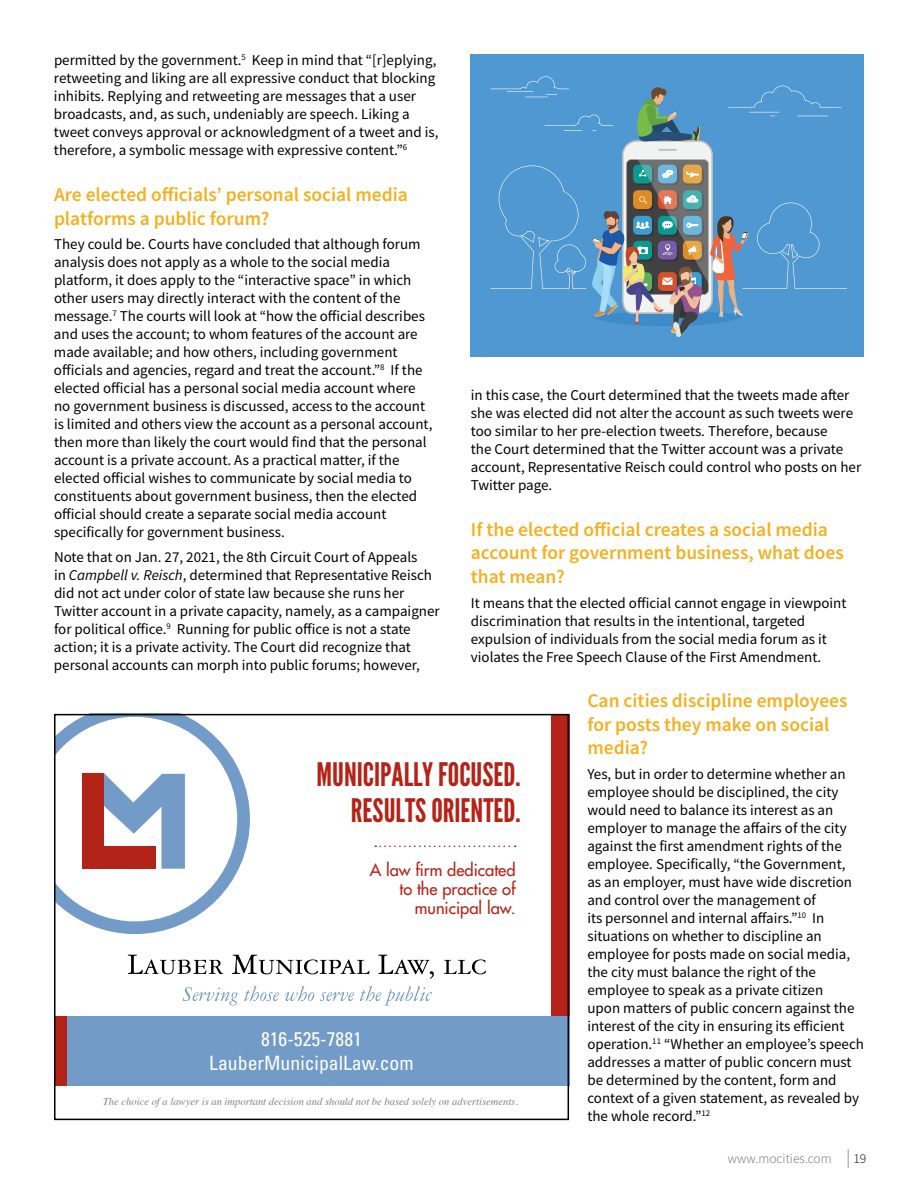
<style>
.page{position:relative;width:918px;height:1188px;background:#fff}
.page>*{position:absolute;margin:0;border:0;box-sizing:border-box;transform-origin:0 0}
.t1{font:32.4px/36.5px "League Gothic";color:#b32317;text-align:right}
.t2{font:condensed 19.8px/24.2px "Univers";color:#fff;text-align:center}
.t3{font:600 19.5px/23.4px "Source Sans Pro";color:#f3b120}
.t4{font:16.5px/19px "Futura";color:#b32317;text-align:right}
.t5{font:15px/18px "Source Sans Pro";color:#000}
.t6{font:300 13.5px "Source Sans Pro";color:#6d6e71}
.t7{font:300 13.5px "Source Sans Pro";color:#000}
.t8{font:italic 10.5px "Times";color:#808285}
.s1{font-style:italic}
</style>
<div class="page">
<svg style="left:848px;top:1149px;width:1px;height:19px"></svg>
<div style="left:471px;top:54px;width:393px;height:302px;background:#5098d2"></div>
<svg style="left:490px;top:76px;width:357px;height:261px"></svg>
<svg style="left:375px;top:846px;width:141px;height:1px"></svg>
<svg style="left:57px;top:717px;width:193px;height:217px"></svg>
<div style="left:82px;top:773px;width:22px;height:95px;background:#b32317"></div>
<div style="left:83px;top:846px;width:73px;height:23px;background:#b32317"></div>
<svg style="left:128px;top:955px;width:95px;height:19px"></svg>
<svg style="left:232px;top:955px;width:138px;height:19px"></svg>
<svg style="left:378px;top:955px;width:56px;height:24px"></svg>
<svg style="left:444px;top:959px;width:42px;height:15px"></svg>
<svg style="left:183px;top:986px;width:96px;height:20px"></svg>
<svg style="left:285px;top:986px;width:29px;height:15px"></svg>
<svg style="left:320px;top:992px;width:34px;height:9px"></svg>
<svg style="left:360px;top:986px;width:72px;height:20px"></svg>
<div style="left:551px;top:714px;width:18px;height:322px;background:#b32317"></div>
<div style="left:54px;top:1016px;width:515px;height:69px;background:#729bc7"></div>
<div style="left:54px;top:1016px;width:13px;height:69px;background:#b32317"></div>
<div style="left:54px;top:714px;width:515px;height:406px;border:2px solid #000"></div>
<p class="t5" style="left:54px;top:51px;width:386px">permitted by the government.<sup>5</sup> Keep in mind that “[r]eplying, retweeting and liking are all expressive conduct that blocking inhibits. Replying and retweeting are messages that a user broadcasts, and, as such, undeniably are speech. Liking a tweet conveys approval or acknowledgment of a tweet and is, therefore, a symbolic message with expressive content.”<sup>6</sup></p>
<h3 class="t3" style="left:54px;top:183px;width:355px">Are elected officials’ personal social media platforms a public forum?</h3>
<p class="t5" style="left:54px;top:235px;width:380px">They could be. Courts have concluded that although forum analysis does not apply as a whole to the social media platform, it does apply to the “interactive space” in which other users may directly interact with the content of the message.<sup>7</sup> The courts will look at “how the official describes and uses the account; to whom features of the account are made available; and how others, including government officials and agencies, regard and treat the account.”<sup>8</sup> If the elected official has a personal social media account where no government business is discussed, access to the account is limited and others view the account as a personal account, then more than likely the court would find that the personal account is a private account. As a practical matter, if the elected official wishes to communicate by social media to constituents about government business, then the elected official should create a separate social media account specifically for government business.</p>
<p class="t5" style="left:54px;top:548px;width:387px">Note that on Jan. 27, 2021, the 8th Circuit Court of Appeals<br>in <span class="s1">Campbell v. Reisch</span>, determined that Representative Reisch did not act under color of state law because she runs her Twitter account in a private capacity, namely, as a campaigner for political office.<sup>9</sup> Running for public office is not a state action; it is a private activity. The Court did recognize that personal accounts can morph into public forums; however,</p>
<p class="t5" style="left:471px;top:386px;width:392px">in this case, the Court determined that the tweets made after she was elected did not alter the account as such tweets were too similar to her pre-election tweets. Therefore, because<br>the Court determined that the Twitter account was a private account, Representative Reisch could control who posts on her Twitter page.</p>
<h3 class="t3" style="left:471px;top:518px;width:374px">If the elected official creates a social media account for government business, what does that mean?</h3>
<p class="t5" style="left:471px;top:593px;width:377px">It means that the elected official cannot engage in viewpoint discrimination that results in the intentional, targeted expulsion of individuals from the social media forum as it violates the Free Speech Clause of the First Amendment.</p>
<h3 class="t3" style="left:587px;top:689px;width:262px">Can cities discipline employees for posts they make on social media?</h3>
<p class="t5" style="left:587px;top:765px;width:278px">Yes, but in order to determine whether an employee should be disciplined, the city would need to balance its interest as an employer to manage the affairs of the city against the first amendment rights of the employee. Specifically, “the Government,<br>as an employer, must have wide discretion and control over the management of<br>its personnel and internal affairs.”<sup>10</sup> In situations on whether to discipline an employee for posts made on social media, the city must balance the right of the employee to speak as a private citizen<br>upon matters of public concern against the interest of the city in ensuring its efficient operation.<sup>11</sup> “Whether an employee’s speech addresses a matter of public concern must be determined by the content, form and context of a given statement, as revealed by the whole record.”<sup>12</sup></p>
<h1 class="t1" style="left:317px;top:757px;width:206px">MUNICIPALLY FOCUSED.<br>RESULTS ORIENTED.</h1>
<p class="t4" style="left:370px;top:860px;width:147px">A law firm dedicated to the practice of municipal law.</p>
<h2 class="t2" style="left:209px;top:1026px;width:206px">816-525-7881<br>LauberMunicipalLaw.com</h2>
<p class="t8" style="left:103px;top:1092px;width:416px">The choice of a lawyer is an important decision and should not be based solely on advertisements.</p>
<p class="t6" style="left:728px;top:1150px;width:105px">www.mocities.com</p>
<p class="t7" style="left:853px;top:1150px;width:14px">19</p>
</div>
